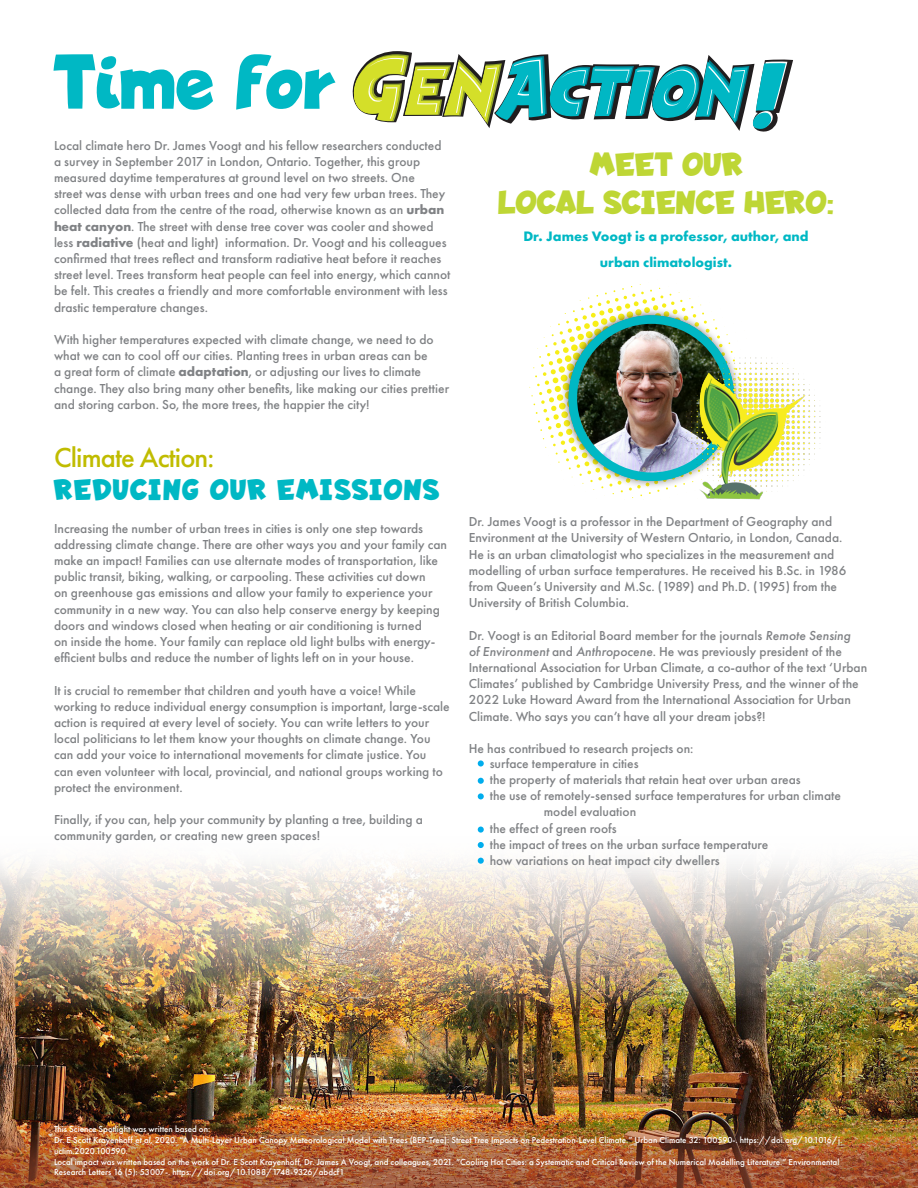
<style>
.page{position:relative;width:918px;height:1188px;background:#fff}
.page>*{position:absolute;margin:0;border:0;box-sizing:border-box;transform-origin:0 0}
.t1{font:700 77.4px "Lapsus Pro";letter-spacing:.03em;color:#00b8c4}
.t2{font:53.4px "Heroes Legend";color:#00b7c4}
.t3{font:700 33.75px/37.5px "Lapsus Pro";letter-spacing:.03em;color:#bed635;text-align:center}
.t4{font:700 30px "Lapsus Pro";letter-spacing:.07em;color:#00b8c4}
.t5{font:500 28.5px "Futura PT";letter-spacing:-.03em;color:#c0bc00}
.t6{font:700 14.25px "Futura PT";color:#00b8c4}
.t7{font:500 13.5px/16.2px "Futura PT";color:#808285}
.t8{font:500 9px/10.8px "Futura PT";color:#fff}
.s1{font-weight:700}
.s2{font-style:italic}
</style>
<div class="page">
<img style="left:0;top:1012px;width:918px;height:95px">
<img style="left:0;top:883px;width:918px;height:129px">
<div style="left:0;top:803px;width:918px;height:80px;background:linear-gradient(to bottom,#fff,#f6f3ef)"></div>
<img style="left:0;top:1107px;width:918px;height:81px">
<svg style="left:529px;top:284px;width:202px;height:215px"></svg>
<img style="left:573px;top:320px;width:153px;height:157px">
<div style="left:569px;top:315px;width:165px;height:166px;border:8px solid #00b8c4;border-radius:50%"></div>
<img style="left:673px;top:347px;width:148px;height:153px">
<svg style="left:352px;top:51px;width:403px;height:80px"></svg>
<div style="left:478px;top:760px;width:6px;height:7px;background:#00aded;border-radius:50%"></div>
<svg style="left:478px;top:778px;width:6px;height:6px"></svg>
<svg style="left:478px;top:793px;width:6px;height:6px"></svg>
<svg style="left:478px;top:827px;width:6px;height:6px"></svg>
<svg style="left:478px;top:842px;width:6px;height:6px"></svg>
<svg style="left:478px;top:858px;width:6px;height:6px"></svg>
<p class="t1" style="left:54px;top:38px;width:282px">Time for</p>
<p class="t2" style="left:751px;top:76px;width:25px">!</p>
<p class="t7" style="left:54px;top:137px;width:398px">Local climate hero Dr. James Voogt and his fellow researchers conducted a survey in September 2017 in London, Ontario. Together, this group measured daytime temperatures at ground level on two streets. One<br>street was dense with urban trees and one had very few urban trees. They collected data from the centre of the road, otherwise known as an <span class="s1">urban heat canyon</span>. The street with dense tree cover was cooler and showed less <span class="s1">radiative</span> (heat and light) information. Dr. Voogt and his colleagues confirmed that trees reflect and transform radiative heat before it reaches street level. Trees transform heat people can feel into energy, which cannot be felt. This creates a friendly and more comfortable environment with less drastic temperature changes.</p>
<p class="t7" style="left:54px;top:331px;width:397px">With higher temperatures expected with climate change, we need to do what we can to cool off our cities. Planting trees in urban areas can be<br>a great form of climate <span class="s1">adaptation</span>, or adjusting our lives to climate change. They also bring many other benefits, like making our cities prettier and storing carbon. So, the more trees, the happier the city!</p>
<p class="t3" style="left:499px;top:146px;width:336px">MEET OUR<br>LOCAL SCIENCE HERO:</p>
<p class="t6" style="left:523px;top:227px;width:287px">Dr. James Voogt is a professor, author, and</p>
<p class="t6" style="left:600px;top:254px;width:134px">urban climatologist.</p>
<p class="t5" style="left:54px;top:441px;width:162px">Climate Action:</p>
<p class="t4" style="left:54px;top:473px;width:386px">REDUCING OUR EMISSIONS</p>
<p class="t7" style="left:54px;top:520px;width:395px">Increasing the number of urban trees in cities is only one step towards addressing climate change. There are other ways you and your family can make an impact! Families can use alternate modes of transportation, like public transit, biking, walking, or carpooling. These activities cut down<br>on greenhouse gas emissions and allow your family to experience your community in a new way. You can also help conserve energy by keeping doors and windows closed when heating or air conditioning is turned<br>on inside the home. Your family can replace old light bulbs with energy&shy;efficient bulbs and reduce the number of lights left on in your house.</p>
<p class="t7" style="left:54px;top:682px;width:397px">It is crucial to remember that children and youth have a voice! While working to reduce individual energy consumption is important, large-scale action is required at every level of society. You can write letters to your local politicians to let them know your thoughts on climate change. You can add your voice to international movements for climate justice. You<br>can even volunteer with local, provincial, and national groups working to protect the environment.</p>
<p class="t7" style="left:54px;top:812px;width:370px">Finally, if you can, help your community by planting a tree, building a community garden, or creating new green spaces!</p>
<p class="t7" style="left:469px;top:514px;width:379px">Dr. James Voogt is a professor in the Department of Geography and Environment at the University of Western Ontario, in London, Canada.<br>He is an urban climatologist who specializes in the measurement and modelling of urban surface temperatures. He received his B.Sc. in 1986 from Queen’s University and M.Sc. (1989) and Ph.D. (1995) from the University of British Columbia.</p>
<p class="t7" style="left:469px;top:627px;width:400px">Dr. Voogt is an Editorial Board member for the journals <span class="s2">Remote Sensing<br>of Environment</span> and <span class="s2">Anthropocene</span>. He was previously president of the International Association for Urban Climate, a co-author of the text ‘Urban Climates’ published by Cambridge University Press, and the winner of the 2022 Luke Howard Award from the International Association for Urban Climate. Who says you can’t have all your dream jobs?!</p>
<p class="t7" style="left:469px;top:740px;width:226px">He has contribued to research projects on:</p>
<p class="t7" style="left:490px;top:755px;width:150px">surface temperature in cities</p>
<p class="t7" style="left:490px;top:771px;width:312px">the property of materials that retain heat over urban areas</p>
<p class="t7" style="left:544px;top:788px;width:299px;text-indent:-54px">the use of remotely-sensed surface temperatures for urban climate model evaluation</p>
<p class="t7" style="left:490px;top:820px;width:129px">the effect of green roofs</p>
<p class="t7" style="left:490px;top:836px;width:280px">the impact of trees on the urban surface temperature</p>
<p class="t7" style="left:490px;top:852px;width:232px">how variations on heat impact city dwellers</p>
<p class="t8" style="left:54px;top:1124px;width:158px">This Science Spotlight was written based on:</p>
<p class="t8" style="left:54px;top:1135px;width:790px">Dr. E Scott Krayenhoff <span class="s2">et al,</span> 2020. “A Multi-Layer Urban Canopy Meteorological Model with Trees (BEP-Tree): Street Tree Impacts on Pedestration-Level Climate.” Urban Climate 32: 100590-. https://doi.org/10.1016/j. uclim.2020.100590.</p>
<p class="t8" style="left:54px;top:1156px;width:787px">Local impact was written based on the work of Dr. E Scott Krayenhoff, Dr. James A Voogt, and colleagues, 2021. “Cooling Hot Cities: a Systematic and Critical Review of the Numerical Modelling Literature.” Environmental<br>Research Letters 16 (5): 53007-. https://doi.org/10.1088/1748-9326/abdcf1</p>
</div>
